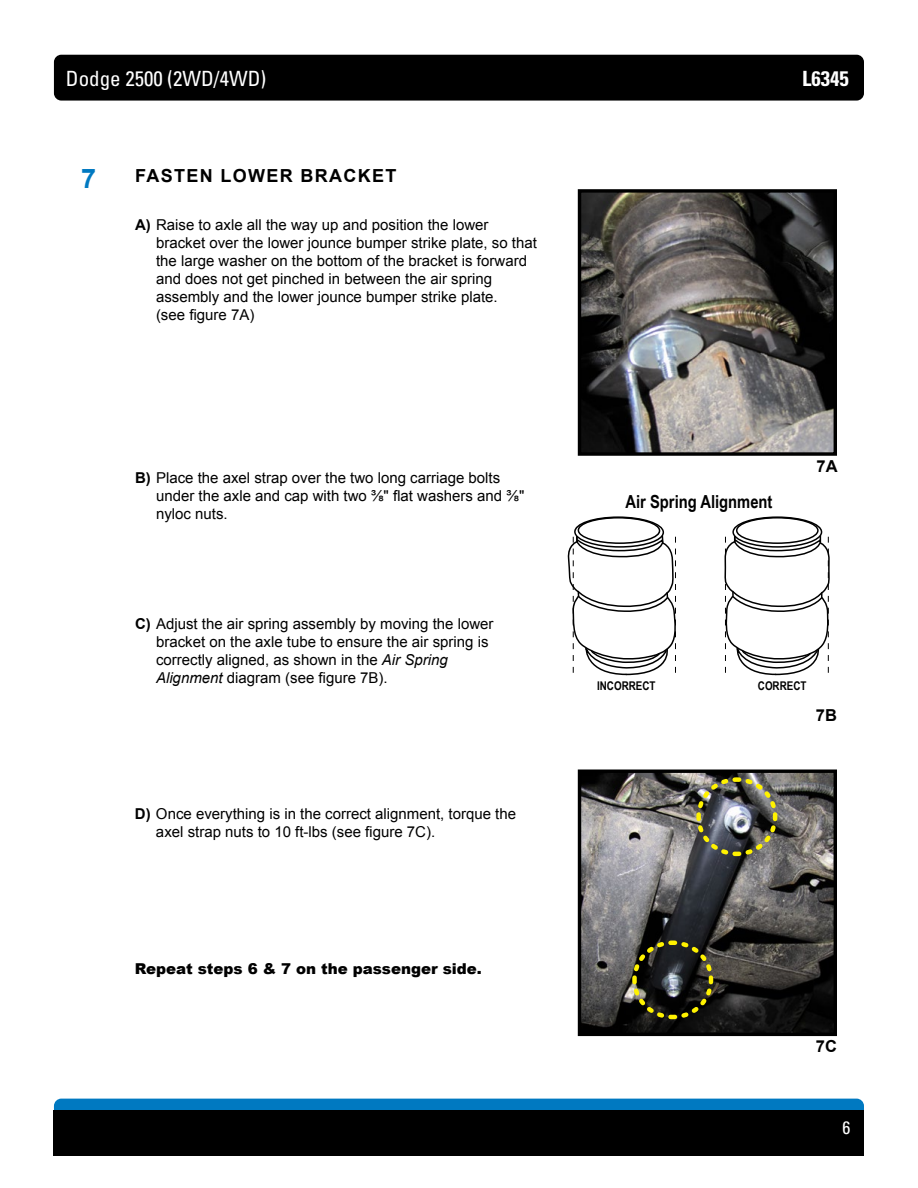
<style>
.page{position:relative;width:918px;height:1188px;background:#fff}
.page>*{position:absolute;margin:0;border:0;box-sizing:border-box;transform-origin:0 0}
.t1{font:700 27px "Arial";color:#0079c1}
.t2{font:condensed 21px "Univers LT Std";color:#fff}
.t3{font:700 condensed 21px "Univers LT Std";color:#fff}
.t4{font:700 18px "Arial";letter-spacing:.075em;color:#000}
.t5{font:700 18px "Arial Narrow";color:#000}
.t6{font:condensed 18px "Univers LT Std";color:#fff}
.t7{font:700 16.5px "Arial";color:#000}
.t8{font:15px/18px "Arial";color:#000}
.t9{font:900 15px "Arial";color:#000}
.t10{font:700 12px "Arial Narrow";color:#000}
.s1{font-weight:700}
.s2{font-style:italic}
</style>
<div class="page">
<div style="left:54px;top:55px;width:810px;height:46px;background:#000;border-radius:7px"></div>
<div style="left:54px;top:1099px;width:810px;height:45px;background:#0079c1;border-radius:7px"></div>
<div style="left:54px;top:1110px;width:810px;height:46px;background:#000"></div>
<img style="left:582px;top:193px;width:251px;height:259px">
<div style="left:578px;top:189px;width:259px;height:267px;border:3px solid #000"></div>
<img style="left:582px;top:774px;width:251px;height:258px">
<div style="left:578px;top:770px;width:259px;height:266px;border:3px solid #000"></div>
<svg style="left:567px;top:516px;width:109px;height:160px"></svg>
<svg style="left:724px;top:516px;width:106px;height:160px"></svg>
<img style="left:694px;top:775px;width:86px;height:84px">
<img style="left:630px;top:938px;width:86px;height:84px">
<h2 class="t2" style="left:66px;top:65px;width:202px">Dodge 2500 (2WD/4WD)</h2>
<h2 class="t3" style="left:802px;top:65px;width:48px">L6345</h2>
<h1 class="t1" style="left:81px;top:160px;width:17px">7</h1>
<p class="t4" style="left:135px;top:163px;width:263px">FASTEN LOWER BRACKET</p>
<p class="t8" style="left:156px;top:216px;width:382px;text-indent:-21px"><span class="s1">A)</span> Raise to axle all the way up and position the lower bracket over the lower jounce bumper strike plate, so that the large washer on the bottom of the bracket is forward and does not get pinched in between the air spring assembly and the lower jounce bumper strike plate.<br>(see figure 7A)</p>
<p class="t8" style="left:156px;top:469px;width:370px;text-indent:-21px"><span class="s1">B)</span> Place the axel strap over the two long carriage bolts under the axle and cap with two ⅜" flat washers and ⅜" nyloc nuts.</p>
<p class="t8" style="left:156px;top:615px;width:339px;text-indent:-21px"><span class="s1">C)</span> Adjust the air spring assembly by moving the lower bracket on the axle tube to ensure the air spring is correctly aligned, as shown in the <span class="s2">Air Spring Alignment</span> diagram (see figure 7B).</p>
<p class="t8" style="left:156px;top:805px;width:362px;text-indent:-21px"><span class="s1">D)</span> Once everything is in the correct alignment, torque the axel strap nuts to 10 ft-lbs (see figure 7C).</p>
<p class="t9" style="left:135px;top:957px;width:348px">Repeat steps 6 &amp; 7 on the passenger side.</p>
<p class="t5" style="left:625px;top:488px;width:149px">Air Spring Alignment</p>
<p class="t7" style="left:817px;top:455px;width:23px">7A</p>
<p class="t10" style="left:597px;top:676px;width:60px">INCORRECT</p>
<p class="t10" style="left:758px;top:676px;width:50px">CORRECT</p>
<p class="t7" style="left:816px;top:704px;width:23px">7B</p>
<p class="t7" style="left:816px;top:1035px;width:23px">7C</p>
<p class="t6" style="left:843px;top:1116px;width:9px">6</p>
</div>
